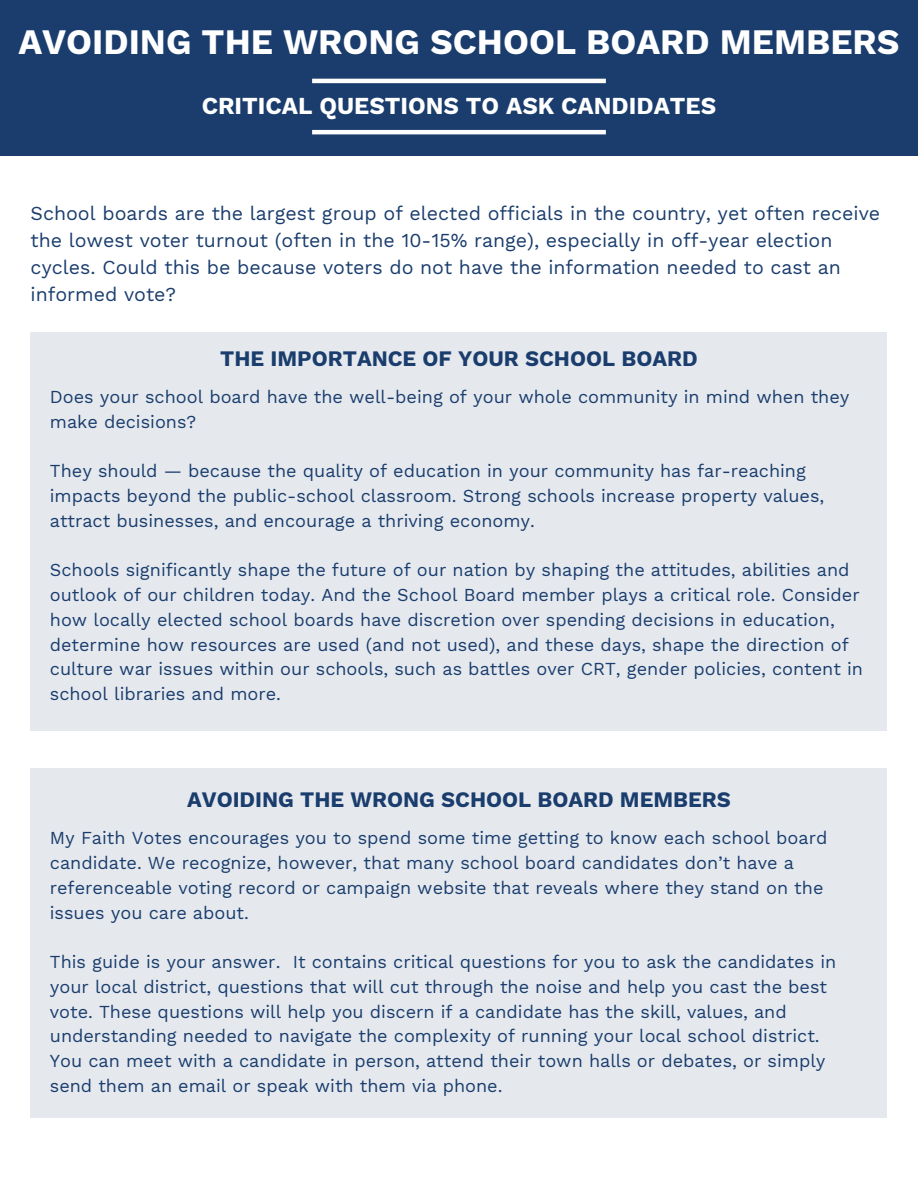
<style>
.page{position:relative;width:918px;height:1188px;background:#fff}
.page>*{position:absolute;margin:0;border:0;box-sizing:border-box;transform-origin:0 0}
.t1{font:700 35.25px "Work Sans";color:#fff}
.t2{font:700 24px "Work Sans";color:#fff}
.t3{font:700 21.75px "Work Sans";color:#1a3d6d}
.t4{font:19.5px/27px "Work Sans";color:#1a3d6d}
.t5{font:18px/24.8px "Work Sans";color:#1a3d6d}
</style>
<div class="page">
<div style="left:0;top:0;width:918px;height:156px;background:#1a3d6d"></div>
<div style="left:31px;top:332px;width:856px;height:398px;background:#e5e9ee"></div>
<div style="left:31px;top:768px;width:856px;height:350px;background:#e5e9ee"></div>
<hr style="left:312px;top:79px;width:294px;height:4px;background:#fff">
<hr style="left:312px;top:130px;width:294px;height:4px;background:#fff">
<p class="t1" style="left:18px;top:21px;width:883px">AVOIDING THE WRONG SCHOOL BOARD MEMBERS</p>
<p class="t2" style="left:202px;top:92px;width:516px">CRITICAL QUESTIONS TO ASK CANDIDATES</p>
<p class="t4" style="left:31px;top:200px;width:851px">School boards are the largest group of elected officials in the country, yet often receive the lowest voter turnout (often in the 10-15% range), especially in off-year election cycles. Could this be because voters do not have the information needed to cast an informed vote?</p>
<p class="t3" style="left:220px;top:346px;width:479px">THE IMPORTANCE OF YOUR SCHOOL BOARD</p>
<p class="t5" style="left:50px;top:385px;width:801px">Does your school board have the well-being of your whole community in mind when they make decisions?</p>
<p class="t5" style="left:50px;top:459px;width:776px">They should — because the quality of education in your community has far-reaching impacts beyond the public-school classroom. Strong schools increase property values, attract businesses, and encourage a thriving economy.</p>
<p class="t5" style="left:50px;top:558px;width:815px">Schools significantly shape the future of our nation by shaping the attitudes, abilities and outlook of our children today. And the School Board member plays a critical role. Consider how locally elected school boards have discretion over spending decisions in education, determine how resources are used (and not used), and these days, shape the direction of culture war issues within our schools, such as battles over CRT, gender policies, content in school libraries and more.</p>
<p class="t3" style="left:187px;top:787px;width:545px">AVOIDING THE WRONG SCHOOL BOARD MEMBERS</p>
<p class="t5" style="left:50px;top:826px;width:779px">My Faith Votes encourages you to spend some time getting to know each school board candidate. We recognize, however, that many school board candidates don’t have a referenceable voting record or campaign website that reveals where they stand on the issues you care about.</p>
<p class="t5" style="left:50px;top:950px;width:788px">This guide is your answer. It contains critical questions for you to ask the candidates in your local district, questions that will cut through the noise and help you cast the best vote. These questions will help you discern if a candidate has the skill, values, and understanding needed to navigate the complexity of running your local school district.</p>
<p class="t5" style="left:50px;top:1049px;width:777px">You can meet with a candidate in person, attend their town halls or debates, or simply send them an email or speak with them via phone.</p>
</div>
